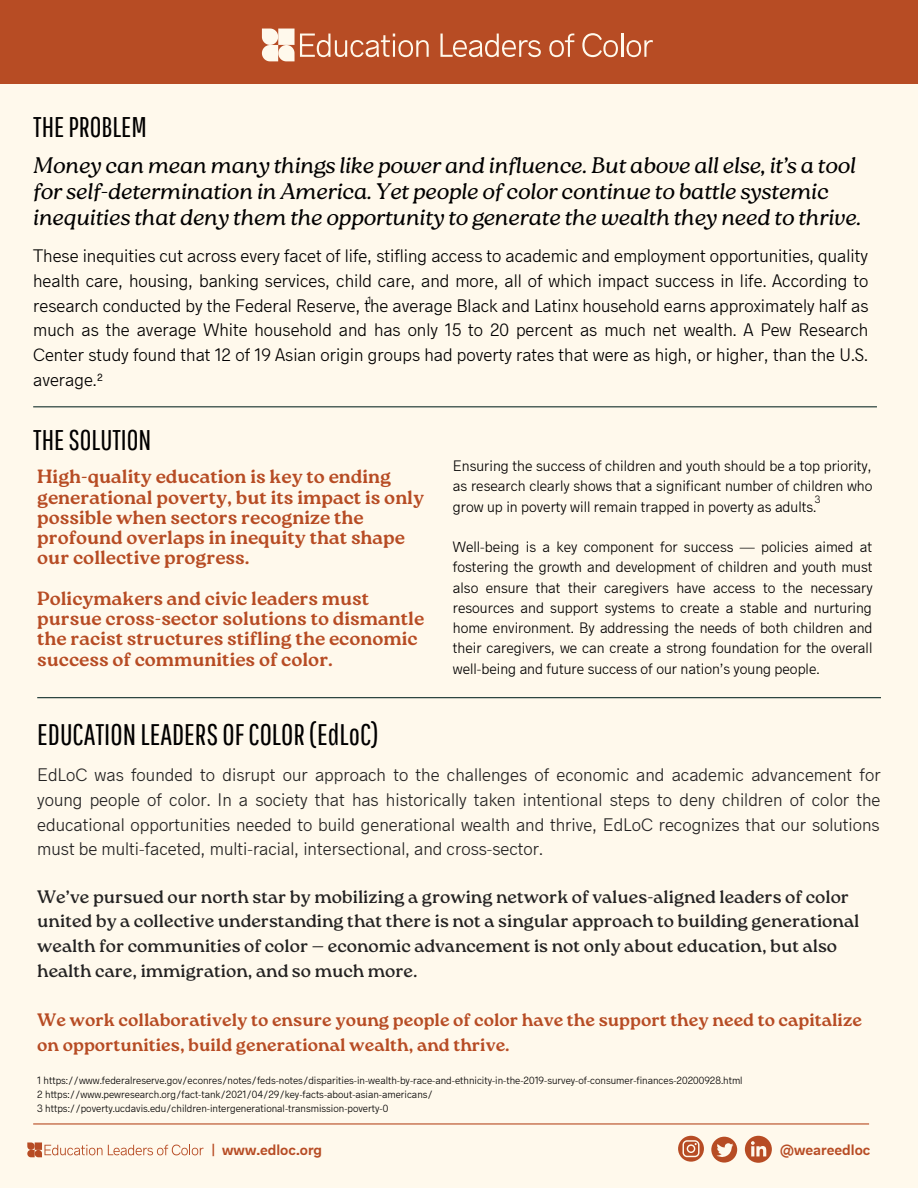
<style>
.page{position:relative;width:918px;height:1188px;background:#fff9ec}
.page>*{position:absolute;margin:0;border:0;box-sizing:border-box;transform-origin:0 0}
.t1{font:29.7px "Pathway Gothic One";color:#000}
.t2{font:28.5px "Pathway Gothic One";color:#000}
.t3{font:italic 300 22.5px/25.8px "Roca One";letter-spacing:-.02em;color:#000}
.t4{font:700 19.2px/20.2px "Roca Two";color:#b74c24}
.t5{font:300 18px/24.8px "Hanken Sans";color:#000;text-align:justify}
.t6{font:300 18px/24.8px "Hanken Sans";color:#242323;text-align:justify}
.t7{font:18px/24.8px "Roca One";color:#242323}
.t8{font:700 18px/24.8px "Roca One";color:#b74c24}
.t9{font:300 15px/20.2px "Hanken Sans";color:#000;text-align:justify}
.t10{font:600 15px "Hanken Sans";color:#b74c24}
.t11{font:300 10.5px "Hanken Sans";color:#000}
.t12{font:10.5px "Hanken Sans";color:#000}
</style>
<div class="page">
<div style="left:0;top:0;width:918px;height:84px;background:#b74c24"></div>
<svg style="left:262px;top:29px;width:167px;height:32px"></svg>
<svg style="left:440px;top:34px;width:101px;height:23px"></svg>
<svg style="left:549px;top:34px;width:25px;height:23px"></svg>
<svg style="left:582px;top:33px;width:36px;height:24px"></svg>
<hr style="left:621px;top:34px;width:2px;height:23px;background:#fff9ec">
<svg style="left:627px;top:40px;width:26px;height:17px"></svg>
<hr style="left:33px;top:1123px;width:836px;height:2px;background:#b74c24">
<hr style="left:37px;top:697px;width:844px;height:1px;background:#15312d">
<svg style="left:27px;top:1142px;width:177px;height:15px"></svg>
<svg style="left:678px;top:1136px;width:26px;height:26px"></svg>
<svg style="left:711px;top:1137px;width:26px;height:26px"></svg>
<svg style="left:745px;top:1136px;width:27px;height:27px"></svg>
<hr style="left:33px;top:406px;width:844px;height:1px;background:#15312d">
<p class="t2" style="left:33px;top:110px;width:115px">THEPROBLEM</p>
<p class="t3" style="left:33px;top:152px;width:830px">Money can mean many things like power and influence. But above all else, it’s a tool for self-determination in America. Yet people of color continue to battle systemic inequities that deny them the opportunity to generate the wealth they need to thrive.</p>
<p class="t5" style="left:33px;top:243px;width:837px">These inequities cut across every facet of life, stifling access to academic and employment opportunities, quality health care, housing, banking services, child care, and more, all of which impact success in life. According to research conducted by the Federal Reserve, the average Black and Latinx household earns approximately half as much as the average White household and has only 15 to 20 percent as much net wealth. A Pew Research Center study found that 12 of 19 Asian origin groups had poverty rates that were as high, or higher, than the U.S. average.</p>
<p class="t11" style="left:367px;top:294px;width:5px">1</p>
<p class="t12" style="left:97px;top:371px;width:7px">2</p>
<p class="t2" style="left:33px;top:422px;width:120px">THESOLUTION</p>
<p class="t4" style="left:37px;top:467px;width:388px">High-quality education is key to ending generational poverty, but its impact is only possible when sectors recognize the profound overlaps in inequity that shape our collective progress.</p>
<p class="t4" style="left:37px;top:588px;width:388px">Policymakers and civic leaders must pursue cross-sector solutions to dismantle the racist structures stifling the economic success of communities of color.</p>
<p class="t1" style="left:37px;top:717px;width:343px">EDUCATION LEADERS OFCOLOR(EdLoC)</p>
<p class="t9" style="left:453px;top:455px;width:421px">Ensuring the success of children and youth should be a top priority, as research clearly shows that a significant number of children who grow up in poverty will remain trapped in poverty as adults.</p>
<p class="t9" style="left:453px;top:536px;width:421px">Well-being is a key component for success — policies aimed at fostering the growth and development of children and youth must also ensure that their caregivers have access to the necessary resources and support systems to create a stable and nurturing home environment. By addressing the needs of both children and their caregivers, we can create a strong foundation for the overall well-being and future success of our nation’s young people.</p>
<p class="t11" style="left:815px;top:493px;width:7px">3</p>
<p class="t6" style="left:37px;top:762px;width:845px">EdLoC was founded to disrupt our approach to the challenges of economic and academic advancement for young people of color. In a society that has historically taken intentional steps to deny children of color the educational opportunities needed to build generational wealth and thrive, EdLoC recognizes that our solutions must be multi-faceted, multi-racial, intersectional, and cross-sector.</p>
<p class="t7" style="left:37px;top:884px;width:824px">We’ve pursued our north star by mobilizing a growing network of values-aligned leaders of color united by a collective understanding that there is not a singular approach to building generational wealth for communities of color — economic advancement is not only about education, but also health care, immigration, and so much more.</p>
<p class="t8" style="left:37px;top:1008px;width:826px">We work collaboratively to ensure young people of color have the support they need to capitalize on opportunities, build generational wealth, and thrive.</p>
<p class="t11" style="left:37px;top:1073px;width:707px">1 https://www.federalreserve.gov/econres/notes/feds-notes/disparities-in-wealth-by-race-and-ethnicity-in-the-2019-survey-of-consumer-finances-20200928.html</p>
<p class="t11" style="left:37px;top:1087px;width:397px">2 https://www.pewresearch.org/fact-tank/2021/04/29/key-facts-about-asian-americans/</p>
<p class="t11" style="left:37px;top:1101px;width:352px">3 https://poverty.ucdavis.edu/children-intergenerational-transmission-poverty-0</p>
<p class="t10" style="left:212px;top:1140px;width:112px">| www.edloc.org</p>
<p class="t10" style="left:780px;top:1140px;width:92px">@weareedloc</p>
</div>
